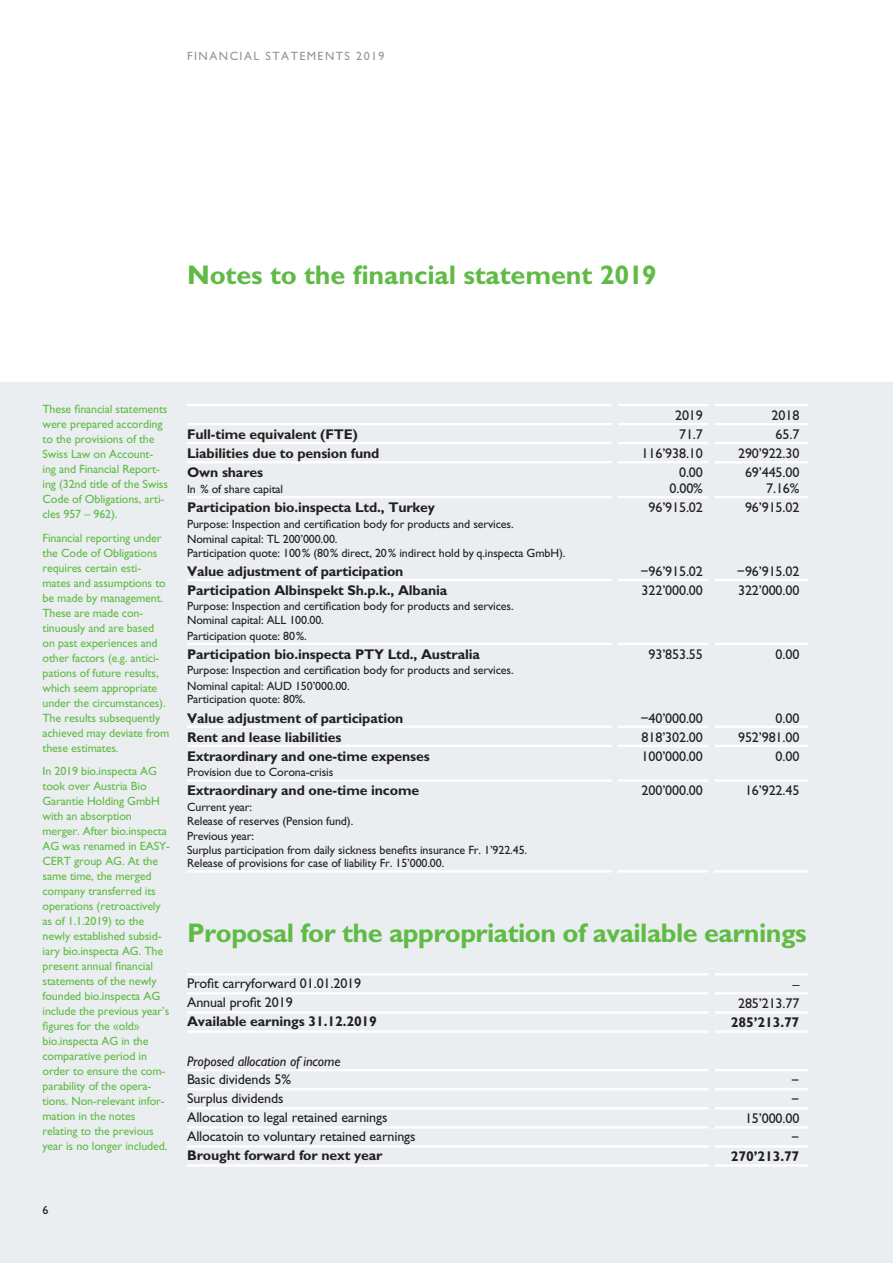
<style>
.page{position:relative;width:893px;height:1263px;background:#fff}
.page>*{position:absolute;margin:0;border:0;box-sizing:border-box;transform-origin:0 0}
.t1{font:700 27px "Gill Sans";letter-spacing:-.02em;color:#60bb46}
.t2{font:700 14.1px "Gill Sans";letter-spacing:-.01em;color:#231f20}
.t3{font:14.1px/15.8px "Gill Sans";letter-spacing:-.01em;color:#231f20;text-align:right}
.t4{font:italic 14.1px "Gill Sans";letter-spacing:-.01em;color:#231f20}
.t5{font:12px/15px "Gill Sans";letter-spacing:-.01em;color:#60bb46}
.t6{font:12px/13.5px "Gill Sans";letter-spacing:-.01em;color:#231f20}
.t7{font:12px "Gill Sans";letter-spacing:.12em;color:#939598}
</style>
<div class="page">
<div style="left:0;top:383px;width:893px;height:880px;background:#ebeef0"></div>
<hr style="left:187px;top:423px;width:425px;height:2px;background:#fff">
<hr style="left:618px;top:423px;width:90px;height:2px;background:#fff">
<hr style="left:714px;top:423px;width:94px;height:2px;background:#fff">
<hr style="left:187px;top:442px;width:425px;height:2px;background:#fff">
<hr style="left:618px;top:442px;width:90px;height:2px;background:#fff">
<hr style="left:714px;top:442px;width:94px;height:2px;background:#fff">
<hr style="left:187px;top:461px;width:425px;height:2px;background:#fff">
<hr style="left:618px;top:461px;width:90px;height:2px;background:#fff">
<hr style="left:714px;top:461px;width:94px;height:2px;background:#fff">
<hr style="left:187px;top:496px;width:425px;height:2px;background:#fff">
<hr style="left:618px;top:496px;width:90px;height:2px;background:#fff">
<hr style="left:714px;top:496px;width:94px;height:2px;background:#fff">
<hr style="left:187px;top:579px;width:425px;height:2px;background:#fff">
<hr style="left:618px;top:579px;width:90px;height:2px;background:#fff">
<hr style="left:714px;top:579px;width:94px;height:2px;background:#fff">
<hr style="left:187px;top:643px;width:425px;height:2px;background:#fff">
<hr style="left:618px;top:643px;width:90px;height:2px;background:#fff">
<hr style="left:714px;top:643px;width:94px;height:2px;background:#fff">
<hr style="left:187px;top:726px;width:425px;height:2px;background:#fff">
<hr style="left:618px;top:726px;width:90px;height:2px;background:#fff">
<hr style="left:714px;top:726px;width:94px;height:2px;background:#fff">
<hr style="left:187px;top:745px;width:425px;height:2px;background:#fff">
<hr style="left:618px;top:745px;width:90px;height:2px;background:#fff">
<hr style="left:714px;top:745px;width:94px;height:2px;background:#fff">
<hr style="left:187px;top:779px;width:425px;height:3px;background:#fff">
<hr style="left:618px;top:779px;width:90px;height:3px;background:#fff">
<hr style="left:714px;top:779px;width:94px;height:3px;background:#fff">
<hr style="left:187px;top:870px;width:425px;height:2px;background:#fff">
<hr style="left:618px;top:870px;width:90px;height:2px;background:#fff">
<hr style="left:714px;top:870px;width:94px;height:2px;background:#fff">
<hr style="left:187px;top:404px;width:425px;height:2px;background:#fff">
<hr style="left:618px;top:404px;width:90px;height:2px;background:#fff">
<hr style="left:714px;top:404px;width:94px;height:2px;background:#fff">
<hr style="left:187px;top:992px;width:522px;height:2px;background:#fff">
<hr style="left:715px;top:992px;width:93px;height:2px;background:#fff">
<hr style="left:187px;top:1011px;width:522px;height:2px;background:#fff">
<hr style="left:715px;top:1011px;width:93px;height:2px;background:#fff">
<hr style="left:187px;top:1030px;width:522px;height:3px;background:#fff">
<hr style="left:715px;top:1030px;width:93px;height:3px;background:#fff">
<hr style="left:187px;top:1069px;width:522px;height:2px;background:#fff">
<hr style="left:715px;top:1069px;width:93px;height:2px;background:#fff">
<hr style="left:187px;top:1088px;width:522px;height:2px;background:#fff">
<hr style="left:715px;top:1088px;width:93px;height:2px;background:#fff">
<hr style="left:187px;top:1107px;width:522px;height:2px;background:#fff">
<hr style="left:715px;top:1107px;width:93px;height:2px;background:#fff">
<hr style="left:187px;top:1126px;width:522px;height:2px;background:#fff">
<hr style="left:715px;top:1126px;width:93px;height:2px;background:#fff">
<hr style="left:187px;top:1145px;width:522px;height:2px;background:#fff">
<hr style="left:715px;top:1145px;width:93px;height:2px;background:#fff">
<hr style="left:187px;top:973px;width:522px;height:2px;background:#fff">
<hr style="left:715px;top:973px;width:93px;height:2px;background:#fff">
<hr style="left:187px;top:1164px;width:522px;height:3px;background:#fff">
<hr style="left:715px;top:1164px;width:93px;height:3px;background:#fff">
<p class="t7" style="left:187px;top:49px;width:17px">Financia</p>
<p class="t7" style="left:253px;top:49px;width:56px">l statemen</p>
<p class="t7" style="left:336px;top:49px;width:50px">ts 2019</p>
<h1 class="t1" style="left:187px;top:259px;width:471px">Notes to the financial statement 2019</h1>
<p class="t5" style="left:43px;top:401px;width:127px">These financial statements were prepared according to the provisions of the<br>Swiss Law on Account&shy;ing and Financial Report&shy;ing (32nd title of the Swiss<br>Code of Obligations, arti&shy;cles 957 – 962).</p>
<p class="t5" style="left:43px;top:530px;width:128px">Financial reporting under the Code of Obligations requires certain esti&shy;mates and assumptions to be made by management.<br>These are made con&shy;tinuously and are based on past experiences and other factors (e.g. antici&shy;pations of future results, which seem appropriate under the circumstances).<br>The results subsequently achieved may deviate from these estimates.</p>
<p class="t5" style="left:43px;top:763px;width:129px">In 2019 bio.inspecta AG took over Austria Bio<br>Garantie Holding GmbH with an absorption merger. After bio.inspecta<br>AG was renamed in EASY-<br>CERT group AG. At the same time, the merged company transferred its operations (retroactively as of 1.1.2019) to the newly established subsid&shy;iary bio.inspecta AG. The present annual financial statements of the newly founded bio.inspecta AG include the previous year’s figures for the «old» bio.inspecta AG in the comparative period in order to ensure the com&shy;parability of the opera&shy;tions. Non-relevant infor&shy;mation in the notes relating to the previous year is no longer included.</p>
<p class="t6" style="left:43px;top:1203px;width:7px">6</p>
<p class="t3" style="left:675px;top:407px;width:29px">2019</p>
<p class="t3" style="left:772px;top:407px;width:29px">2018</p>
<p class="t2" style="left:187px;top:426px;width:172px">Full-time equivalent (FTE)</p>
<p class="t3" style="left:679px;top:426px;width:25px">71.7</p>
<p class="t3" style="left:776px;top:426px;width:25px">65.7</p>
<p class="t2" style="left:187px;top:445px;width:194px">Liabilities due to pension fund</p>
<p class="t3" style="left:642px;top:445px;width:63px">116’938.10</p>
<p class="t3" style="left:738px;top:445px;width:63px">290’922.30</p>
<p class="t2" style="left:187px;top:464px;width:78px">Own shares</p>
<p class="t6" style="left:187px;top:482px;width:98px">In % of share capital</p>
<p class="t3" style="left:670px;top:464px;width:35px">0.00<br>0.00%</p>
<p class="t3" style="left:745px;top:464px;width:56px">69’445.00<br>7.16%</p>
<p class="t2" style="left:187px;top:499px;width:249px">Participation bio.inspecta Ltd., Turkey</p>
<p class="t6" style="left:187px;top:516px;width:328px;line-height:15.6px">Purpose: Inspection and certification body for products and services.<br>Nominal capital: TL 200’000.00.</p>
<p class="t6" style="left:187px;top:546px;width:380px">Participation quote: 100% (80% direct, 20% indirect hold by q.inspecta GmbH).</p>
<p class="t3" style="left:648px;top:499px;width:56px">96’915.02</p>
<p class="t3" style="left:745px;top:499px;width:56px">96’915.02</p>
<p class="t2" style="left:187px;top:563px;width:218px">Value adjustment of participation</p>
<p class="t3" style="left:640px;top:563px;width:64px">−96’915.02</p>
<p class="t3" style="left:737px;top:563px;width:64px">−96’915.02</p>
<p class="t2" style="left:187px;top:582px;width:262px">Participation Albinspekt Sh.p.k., Albania</p>
<p class="t6" style="left:187px;top:600px;width:328px">Purpose: Inspection and certification body for products and services.<br>Nominal capital: ALL 100.00.</p>
<p class="t6" style="left:187px;top:629px;width:121px">Participation quote: 80%.</p>
<p class="t3" style="left:642px;top:582px;width:63px">322’000.00</p>
<p class="t3" style="left:738px;top:582px;width:63px">322’000.00</p>
<p class="t2" style="left:187px;top:645px;width:294px">Participation bio.inspecta PTY Ltd., Australia</p>
<p class="t6" style="left:187px;top:662px;width:328px;line-height:15.6px">Purpose: Inspection and certification body for products and services.<br>Nominal capital: AUD 150’000.00.</p>
<p class="t6" style="left:187px;top:693px;width:120px">Participation quote: 80%.</p>
<p class="t3" style="left:648px;top:646px;width:56px">93’853.55</p>
<p class="t3" style="left:776px;top:646px;width:25px">0.00</p>
<p class="t2" style="left:187px;top:709px;width:218px">Value adjustment of participation</p>
<p class="t3" style="left:640px;top:710px;width:64px">−40’000.00</p>
<p class="t3" style="left:776px;top:710px;width:25px">0.00</p>
<p class="t2" style="left:187px;top:728px;width:156px">Rent and lease liabilities</p>
<p class="t3" style="left:642px;top:729px;width:63px">818’302.00</p>
<p class="t3" style="left:738px;top:729px;width:63px">952’981.00</p>
<p class="t2" style="left:187px;top:747px;width:244px">Extraordinary and one-time expenses</p>
<p class="t6" style="left:187px;top:765px;width:148px">Provision due to Corona-crisis</p>
<p class="t3" style="left:642px;top:748px;width:63px">100’000.00</p>
<p class="t3" style="left:776px;top:748px;width:25px">0.00</p>
<p class="t2" style="left:187px;top:782px;width:234px">Extraordinary and one-time income</p>
<p class="t6" style="left:187px;top:800px;width:168px">Current year:<br>Release of reserves (Pension fund).</p>
<p class="t6" style="left:187px;top:829px;width:342px">Previous year:<br>Surplus participation from daily sickness benefits insurance Fr. 1’922.45.<br>Release of provisions for case of liability Fr. 15’000.00.</p>
<p class="t3" style="left:642px;top:783px;width:63px">200’000.00</p>
<p class="t3" style="left:745px;top:783px;width:56px">16’922.45</p>
<h1 class="t1" style="left:187px;top:917px;width:621px">Proposal for the appropriation of available earnings</h1>
<p class="t3" style="left:187px;top:976px;width:176px">Profit carryforward 01.01.2019</p>
<p class="t3" style="left:792px;top:976px;width:9px">–</p>
<p class="t3" style="left:187px;top:995px;width:107px">Annual profit 2019</p>
<p class="t3" style="left:738px;top:996px;width:63px">285’213.77</p>
<p class="t2" style="left:187px;top:1013px;width:191px">Available earnings 31.12.2019</p>
<p class="t2" style="left:731px;top:1014px;width:70px">285’213.77</p>
<p class="t4" style="left:187px;top:1053px;width:155px">Proposed allocation of income</p>
<p class="t3" style="left:187px;top:1071px;width:105px">Basic dividends 5%</p>
<p class="t3" style="left:791px;top:1072px;width:10px">−</p>
<p class="t3" style="left:187px;top:1091px;width:98px">Surplus dividends</p>
<p class="t3" style="left:791px;top:1091px;width:10px">−</p>
<p class="t3" style="left:187px;top:1110px;width:202px">Allocation to legal retained earnings</p>
<p class="t3" style="left:745px;top:1110px;width:56px">15’000.00</p>
<p class="t3" style="left:187px;top:1129px;width:230px">Allocatoin to voluntary retained earnings</p>
<p class="t3" style="left:791px;top:1130px;width:10px">−</p>
<p class="t2" style="left:187px;top:1147px;width:197px">Brought forward for next year</p>
<p class="t2" style="left:731px;top:1148px;width:70px">270’213.77</p>
</div>
